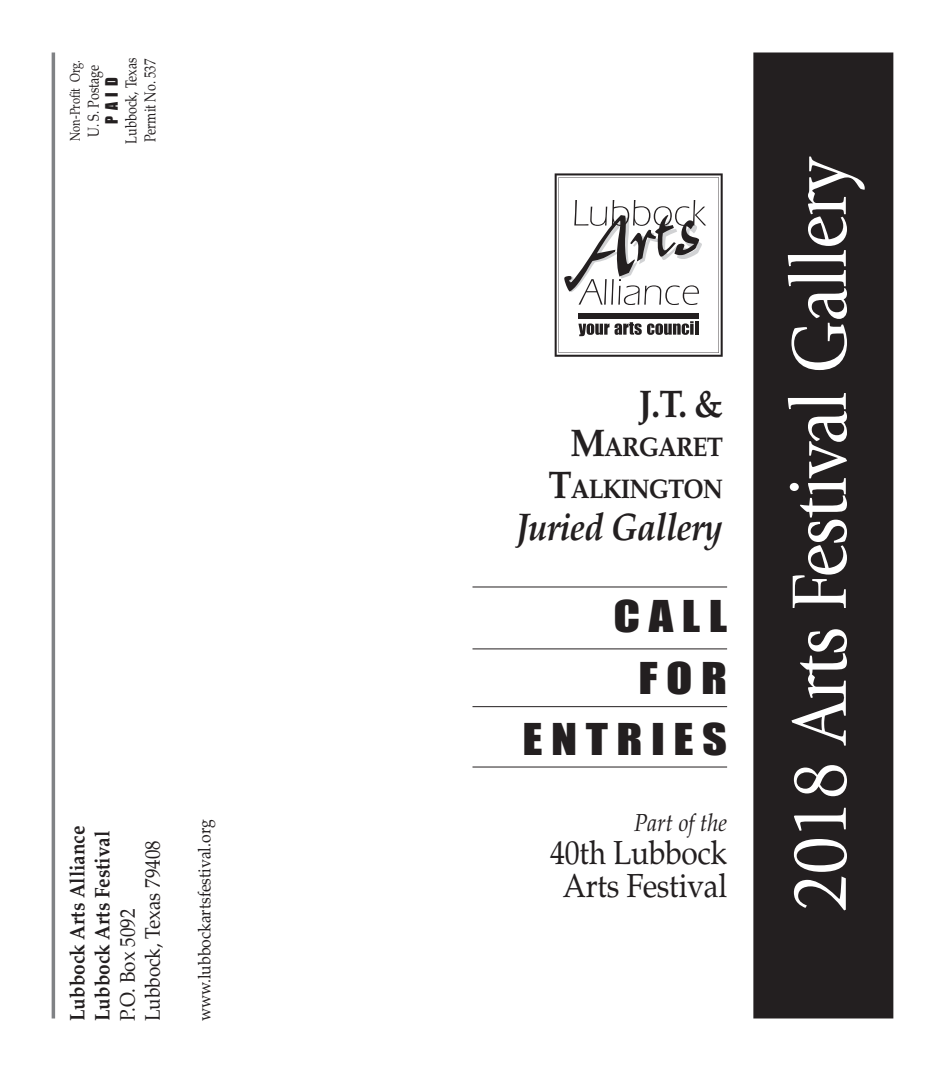
<style>
.page{position:relative;width:945px;height:1071px;background:#fff}
.page>*{position:absolute;margin:0;border:0;box-sizing:border-box;transform-origin:0 0}
.t1{font:80.5px "Giovanni";letter-spacing:-.02em;color:#fff;scale:.9 1}
.t2{font:40.25px/61.2px "Impact";color:#231f20;text-align:right;scale:1.2 1}
.t3{font:italic 700 38.5px "Palatino";letter-spacing:-.025em;color:#231f20;scale:.9 1}
.t4{font:700 38.5px "Palatino";color:#231f20;scale:.9 1}
.t5{font:33.25px/33.2px "Palatino";letter-spacing:-.01em;color:#231f20;text-align:center;scale:.9 1}
.t6{font:700 26.95px/42px "Palatino";letter-spacing:-.035em;color:#231f20;text-align:right;scale:.9 1}
.t7{font:italic 24.5px "Palatino";color:#231f20;scale:.9 1}
.t8{font:700 21px/25.2px "Palatino";color:#231f20;scale:.9 1}
.t9{font:21px/25.2px "Palatino";color:#231f20;scale:.9 1}
.t10{font:17.5px "Palatino";color:#231f20;scale:.9 1}
.t11{font:15.75px/18.9px "Palatino";color:#231f20;scale:.8 1}
.t12{font:15.75px "Impact";color:#231f20}
.t13{font:14px "Palatino";color:#231f20;scale:.8 1}
.s1{font-size:38.5px}
</style>
<div class="page">
<hr style="left:472px;top:648px;width:255px;height:1px;background:#231f20">
<hr style="left:472px;top:767px;width:255px;height:1px;background:#231f20">
<hr style="left:472px;top:706px;width:255px;height:1px;background:#231f20">
<div style="left:753px;top:52px;width:140px;height:966px;background:#231f20"></div>
<hr style="left:472px;top:587px;width:255px;height:1px;background:#231f20">
<hr style="left:52px;top:52px;width:3px;height:966px;background:#808285">
<svg style="left:555px;top:173px;width:168px;height:184px"></svg>
<hr style="left:695px;top:321px;width:3px;height:14px;background:#231f20">
<p class="t11" style="left:122px;top:144px;width:109px;rotate:-90deg">Lubbock, Texas<br>Permit No. 537</p>
<p class="t13" style="left:67px;top:141px;width:103px;rotate:-90deg">Non-Profit Org.</p>
<p class="t11" style="left:84px;top:137px;width:92px;rotate:-90deg">U. S. Postage</p>
<p class="t12" style="left:99px;top:124px;width:47px;rotate:-90deg">P A I D</p>
<p class="t8" style="left:64px;top:1021px;width:218px;rotate:-90deg">Lubbock Arts Alliance<br>Lubbock Arts Festival</p>
<p class="t9" style="left:115px;top:1021px;width:202px;rotate:-90deg">P.O. Box 5092<br>Lubbock, Texas 79408</p>
<p class="t10" style="left:194px;top:1021px;width:225px;rotate:-90deg">www.lubbockartsfestival.org</p>
<h3 class="t4" style="left:639px;top:380px;width:95px">J.T. &amp;</h3>
<p class="t6" style="left:549px;top:425px;width:195px"><span class="s1">M</span>ARGARET<br><span class="s1">T</span>ALKINGTON</p>
<h3 class="t3" style="left:516px;top:503px;width:232px">Juried Gallery</h3>
<h2 class="t2" style="left:523px;top:585px;width:172px">C A L L<br>F O R<br>E N T R I E S</h2>
<p class="t7" style="left:634px;top:808px;width:105px">Part of the</p>
<h3 class="t5" style="left:550px;top:837px;width:198px">40th Lubbock<br>Arts Festival</h3>
<h1 class="t1" style="left:774px;top:913px;width:843px;rotate:-90deg">2018 Arts Festival Gallery</h1>
</div>
